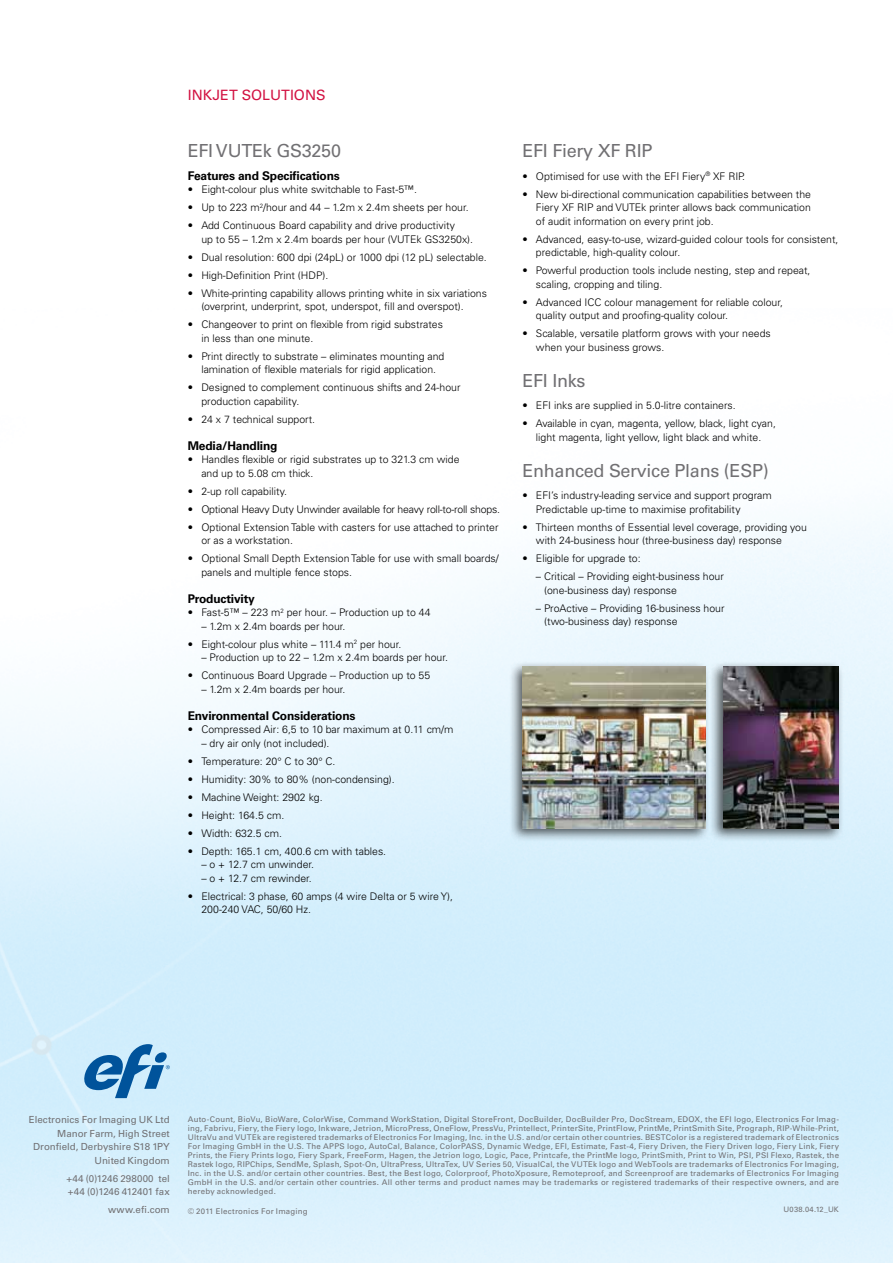
<style>
.page{position:relative;width:893px;height:1263px;background:#fff}
.page>*{position:absolute;margin:0;border:0;box-sizing:border-box;transform-origin:0 0}
.t1{font:18px "Univers LT Std";letter-spacing:-.015em;color:#717073}
.t2{font:14.25px "Univers LT Std";color:#d21242}
.t3{font:700 12px "Univers LT Std";letter-spacing:-.015em;color:#000}
.t4{font:300 10.5px/13.5px "Univers LT Std";color:#000}
.t5{font:300 10.5px "Univers LT Std";letter-spacing:-.02em;color:#000}
.t6{font:9.75px/13.5px "Univers LT Std";color:#717073;text-align:right}
.t7{font:7.8px/9px "Univers LT Std";letter-spacing:.03em;color:#717073;text-align:justify}
.t8{font:7.5px "Univers LT Std";letter-spacing:.03em;color:#717073}
</style>
<div class="page">
<svg style="left:82px;top:1044px;width:88px;height:54px"></svg>
<div style="left:508px;top:661px;width:202px;height:181px;background:#000;opacity:.65"></div>
<img style="left:522px;top:666px;width:183px;height:162px">
<div style="left:709px;top:661px;width:135px;height:181px;background:#000;opacity:.65"></div>
<img style="left:723px;top:666px;width:116px;height:162px">
<h2 class="t2" style="left:188px;top:87px;width:139px">INKJET SOLUTIONS</h2>
<h1 class="t1" style="left:188px;top:140px;width:155px">EFI VUTEk GS3250</h1>
<p class="t3" style="left:188px;top:168px;width:154px">Features and Specifications</p>
<p class="t4" style="left:188px;top:183px;width:231px">• Eight-colour plus white switchable to Fast-5™.</p>
<p class="t4" style="left:188px;top:201px;width:282px">• Up to 223 m<sup>2</sup>/hour and 44 – 1.2m x 2.4m sheets per hour.</p>
<p class="t4" style="left:201px;top:219px;width:273px;text-indent:-14px">• Add Continuous Board capability and drive productivity<br>up to 55 – 1.2m x 2.4m boards per hour (VUTEk GS3250x).</p>
<p class="t4" style="left:188px;top:250px;width:301px">• Dual resolution: 600 dpi (24pL) or 1000 dpi (12 pL) selectable.</p>
<p class="t4" style="left:188px;top:268px;width:142px">• High-Definition Print (HDP).</p>
<p class="t4" style="left:201px;top:286px;width:287px;text-indent:-14px">• White-printing capability allows printing white in six variations (overprint, underprint, spot, underspot, fill and overspot).</p>
<p class="t4" style="left:201px;top:318px;width:243px;text-indent:-14px">• Changeover to print on flexible from rigid substrates in less than one minute.</p>
<p class="t4" style="left:188px;top:349px;width:258px;text-align:center">• Print directly to substrate – eliminates mounting and lamination of flexible materials for rigid application.</p>
<p class="t4" style="left:201px;top:381px;width:261px;text-indent:-14px">• Designed to complement continuous shifts and 24-hour production capability.</p>
<p class="t4" style="left:188px;top:412px;width:129px">• 24 x 7 technical support.</p>
<p class="t3" style="left:188px;top:438px;width:91px">Media/Handling</p>
<p class="t4" style="left:201px;top:453px;width:260px;text-indent:-14px">• Handles flexible or rigid substrates up to 321.3 cm wide and up to 5.08 cm thick.</p>
<p class="t4" style="left:188px;top:484px;width:101px">• 2-up roll capability.</p>
<p class="t5" style="left:188px;top:502px;width:314px">• Optional Heavy Duty Unwinder available for heavy roll-to-roll shops.</p>
<p class="t4" style="left:201px;top:520px;width:299px;text-indent:-14px">• Optional Extension Table with casters for use attached to printer or as a workstation.</p>
<p class="t4" style="left:201px;top:552px;width:299px;text-indent:-14px">• Optional Small Depth Extension Table for use with small boards/ panels and multiple fence stops.</p>
<p class="t3" style="left:188px;top:591px;width:69px">Productivity</p>
<p class="t4" style="left:188px;top:606px;width:244px">• Fast-5™ – 223 m<sup>2</sup> per hour. – Production up to 44</p>
<p class="t4" style="left:201px;top:619px;width:146px">– 1.2m x 2.4m boards per hour.</p>
<p class="t4" style="left:188px;top:637px;width:215px">• Eight-colour plus white – 111.4 m<sup>2</sup> per hour.</p>
<p class="t4" style="left:201px;top:651px;width:248px">– Production up to 22 – 1.2m x 2.4m boards per hour.</p>
<p class="t4" style="left:188px;top:669px;width:244px">• Continuous Board Upgrade -- Production up to 55</p>
<p class="t4" style="left:201px;top:682px;width:146px">– 1.2m x 2.4m boards per hour.</p>
<p class="t3" style="left:188px;top:708px;width:169px">Environmental Considerations</p>
<p class="t4" style="left:188px;top:723px;width:267px">• Compressed Air: 6,5 to 10 bar maximum at 0.11 cm/m</p>
<p class="t4" style="left:201px;top:736px;width:130px">– dry air only (not included).</p>
<p class="t4" style="left:188px;top:754px;width:149px">• Temperature: 20° C to 30° C.</p>
<p class="t4" style="left:188px;top:772px;width:208px">• Humidity: 30% to 80% (non-condensing).</p>
<p class="t4" style="left:188px;top:790px;width:136px">• Machine Weight: 2902 kg.</p>
<p class="t4" style="left:188px;top:808px;width:98px">• Height: 164.5 cm.</p>
<p class="t4" style="left:188px;top:826px;width:96px">• Width: 632.5 cm.</p>
<p class="t4" style="left:188px;top:844px;width:200px">• Depth: 165.1 cm, 400.6 cm with tables.</p>
<p class="t4" style="left:201px;top:858px;width:114px">– o + 12.7 cm unwinder.</p>
<p class="t4" style="left:201px;top:871px;width:112px">– o + 12.7 cm rewinder.</p>
<p class="t4" style="left:201px;top:889px;width:253px;text-indent:-14px">• Electrical: 3 phase, 60 amps (4 wire Delta or 5 wire Y),<br>200-240 VAC, 50/60 Hz.</p>
<h1 class="t1" style="left:522px;top:140px;width:132px">EFI Fiery XF RIP</h1>
<p class="t4" style="left:522px;top:169px;width:224px">• Optimised for use with the EFI Fiery<sup>®</sup> XF RIP.</p>
<p class="t4" style="left:536px;top:187px;width:277px;text-align:justify;text-indent:-14px">• New bi-directional communication capabilities between the Fiery XF RIP and VUTEk printer allows back communication of audit information on every print job.</p>
<p class="t4" style="left:536px;top:232px;width:304px;text-indent:-14px">• Advanced, easy-to-use, wizard-guided colour tools for consistent, predictable, high-quality colour.</p>
<p class="t4" style="left:536px;top:264px;width:276px;text-indent:-14px">• Powerful production tools include nesting, step and repeat, scaling, cropping and tiling.</p>
<p class="t4" style="left:536px;top:295px;width:249px;text-indent:-14px">• Advanced ICC colour management for reliable colour, quality output and proofing-quality colour.</p>
<p class="t4" style="left:536px;top:327px;width:236px;text-indent:-14px">• Scalable, versatile platform grows with your needs when your business grows.</p>
<h1 class="t1" style="left:522px;top:369px;width:65px">EFI Inks</h1>
<p class="t4" style="left:522px;top:399px;width:215px">• EFI inks are supplied in 5.0-litre containers.</p>
<p class="t4" style="left:522px;top:417px;width:255px;text-align:center">• Available in cyan, magenta, yellow, black, light cyan, light magenta, light yellow, light black and white.</p>
<h1 class="t1" style="left:522px;top:459px;width:248px">Enhanced Service Plans (ESP)</h1>
<p class="t4" style="left:536px;top:489px;width:237px;text-indent:-14px">• EFI’s industry-leading service and support program<br>Predictable up-time to maximise profitability</p>
<p class="t4" style="left:536px;top:520px;width:273px;text-indent:-14px">• Thirteen months of Essential level coverage, providing you with 24-business hour (three-business day) response</p>
<p class="t4" style="left:522px;top:552px;width:120px">• Eligible for upgrade to:</p>
<p class="t4" style="left:544px;top:570px;width:181px;text-indent:-8px">– Critical – Providing eight-business hour (one-business day) response</p>
<p class="t4" style="left:544px;top:601px;width:182px;text-indent:-8px">– ProActive – Providing 16-business hour (two-business day) response</p>
<p class="t6" style="left:29px;top:1113px;width:142px">Electronics For Imaging UK Ltd<br>Manor Farm, High Street<br>Dronfield, Derbyshire S18 1PY<br>United Kingdom</p>
<p class="t6" style="left:66px;top:1171px;width:105px;text-align:left">+44 (0)1246 298000 tel +44 (0)1246 412401 fax</p>
<p class="t6" style="left:108px;top:1203px;width:63px">www.efi.com</p>
<p class="t7" style="left:188px;top:1114px;width:653px">Auto-Count, BioVu, BioWare, ColorWise, Command WorkStation, Digital StoreFront, DocBuilder, DocBuilder Pro, DocStream, EDOX, the EFI logo, Electronics For Imag&shy;ing, Fabrivu, Fiery, the Fiery logo, Inkware, Jetrion, MicroPress, OneFlow, PressVu, Printellect, PrinterSite, PrintFlow, PrintMe, PrintSmith Site, Prograph, RIP-While-Print, UltraVu and VUTEk are registered trademarks of Electronics For Imaging, Inc. in the U.S. and/or certain other countries. BESTColor is a registered trademark of Electronics For Imaging GmbH in the U.S. The APPS logo, AutoCal, Balance, ColorPASS, Dynamic Wedge, EFI, Estimate, Fast-4, Fiery Driven, the Fiery Driven logo, Fiery Link, Fiery Prints, the Fiery Prints logo, Fiery Spark, FreeForm, Hagen, the Jetrion logo, Logic, Pace, Printcafe, the PrintMe logo, PrintSmith, Print to Win, PSI, PSI Flexo, Rastek, the Rastek logo, RIPChips, SendMe, Splash, Spot-On, UltraPress, UltraTex, UV Series 50, VisualCal, the VUTEk logo and WebTools are trademarks of Electronics For Imaging, Inc. in the U.S. and/or certain other countries. Best, the Best logo, Colorproof, PhotoXposure, Remoteproof, and Screenproof are trademarks of Electronics For Imaging GmbH in the U.S. and/or certain other countries. All other terms and product names may be trademarks or registered trademarks of their respective owners, and are hereby acknowledged.</p>
<p class="t7" style="left:188px;top:1207px;width:121px">© 2011 Electronics For Imaging</p>
<p class="t8" style="left:783px;top:1204px;width:57px">U038.04.12_UK</p>
</div>
